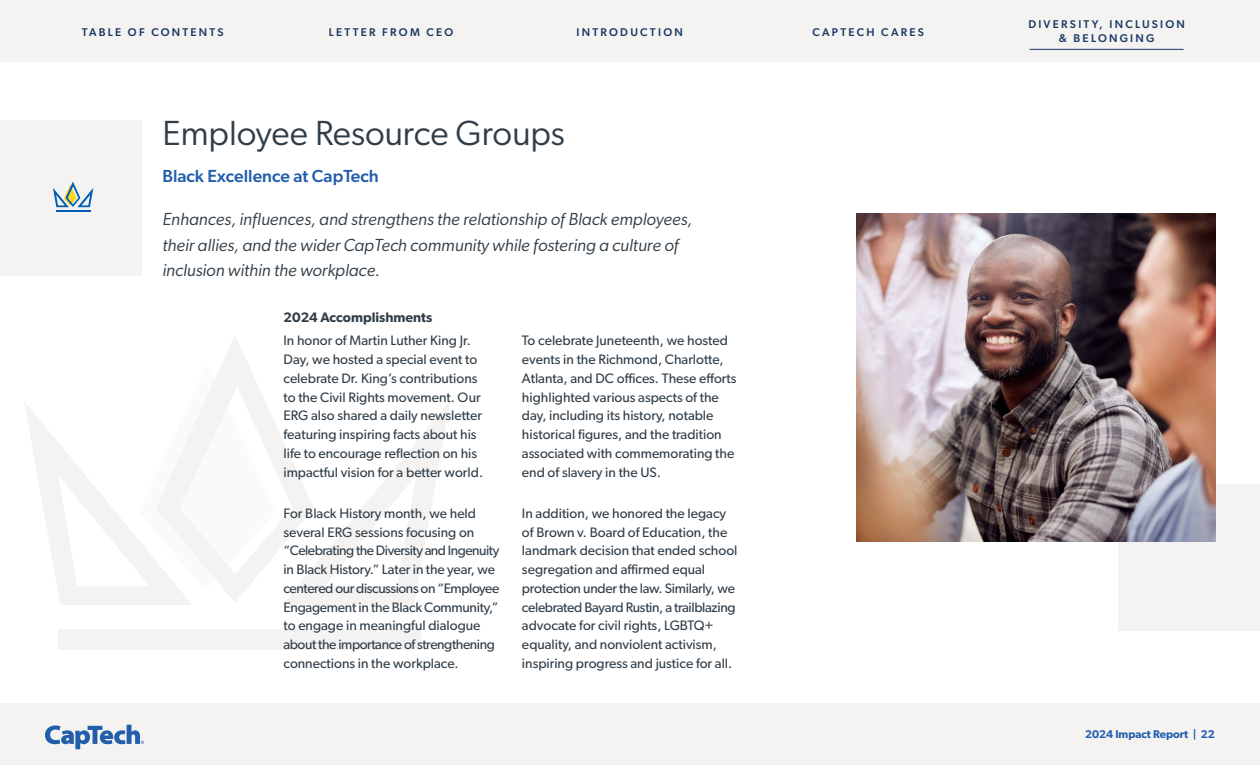
<style>
.page{position:relative;width:1260px;height:765px;background:#fff}
.page>*{position:absolute;margin:0;border:0;box-sizing:border-box;transform-origin:0 0}
.t1{font:35px "Gibson";color:#313e48}
.t2{font:italic 17.5px/25px "Gibson";color:#313e48}
.t3{font:500 17.5px "Gibson";color:#215eac}
.t4{font:13.75px/18.8px "Gibson";color:#313e48}
.t5{font:13.75px/18.8px "Gibson";letter-spacing:-.02em;color:#313e48}
.t6{font:600 13.75px "Gibson";color:#313e48}
.t7{font:500 11.25px/13.5px "Gibson";letter-spacing:.2em;color:#173963;text-align:center}
.t8{font:600 11.25px "Gibson";color:#215eac}
</style>
<div class="page">
<div style="left:0;top:704px;width:1260px;height:61px;background:#f4f3f2"></div>
<svg style="left:45px;top:725px;width:99px;height:24px"></svg>
<div style="left:0;top:0;width:1260px;height:61px;background:#f4f3f2"></div>
<hr style="left:1030px;top:49px;width:153px;height:1px;background:#173963">
<div style="left:0;top:120px;width:142px;height:155px;background:#f4f3f2"></div>
<svg style="left:53px;top:182px;width:40px;height:25px"></svg>
<hr style="left:56px;top:210px;width:35px;height:2px;background:#005eb8">
<svg style="left:283px;top:402px;width:167px;height:203px"></svg>
<svg style="left:25px;top:403px;width:167px;height:202px"></svg>
<svg style="left:156px;top:337px;width:158px;height:266px"></svg>
<div style="left:58px;top:630px;width:362px;height:20px;background:#f4f3f2"></div>
<div style="left:1118px;top:484px;width:142px;height:146px;background:#f4f3f2"></div>
<img style="left:857px;top:213px;width:359px;height:328px">
<p class="t7" style="left:82px;top:25px;width:143px">TABLE OF CONTENTS</p>
<p class="t7" style="left:329px;top:25px;width:126px">LETTER FROM CEO</p>
<p class="t7" style="left:577px;top:25px;width:108px">INTRODUCTION</p>
<p class="t7" style="left:812px;top:25px;width:113px">CAPTECH CARES</p>
<p class="t7" style="left:1028px;top:17px;width:158px">DIVERSITY, INCLUSION &amp; BELONGING</p>
<h1 class="t1" style="left:162px;top:112px;width:404px">Employee Resource Groups</h1>
<p class="t3" style="left:162px;top:166px;width:218px">Black Excellence at CapTech</p>
<p class="t2" style="left:162px;top:207px;width:531px">Enhances, influences, and strengthens the relationship of Black employees, their allies, and the wider CapTech community while fostering a culture of inclusion within the workplace.</p>
<p class="t6" style="left:284px;top:309px;width:150px">2024 Accomplishments</p>
<p class="t4" style="left:284px;top:331px;width:201px">In honor of Martin Luther King Jr.<br>Day, we hosted a special event to celebrate Dr. King’s contributions to the Civil Rights movement. Our ERG also shared a daily newsletter featuring inspiring facts about his life to encourage reflection on his impactful vision for a better world.</p>
<p class="t5" style="left:284px;top:503px;width:217px">For Black History month, we held several ERG sessions focusing on “Celebrating the Diversity and Ingenuity in Black History.” Later in the year, we centered our discussions on “Employee Engagement in the Black Community,” to engage in meaningful dialogue about the importance of strengthening connections in the workplace.</p>
<p class="t4" style="left:522px;top:331px;width:216px">To celebrate Juneteenth, we hosted events in the Richmond, Charlotte, Atlanta, and DC offices. These efforts highlighted various aspects of the day, including its history, notable historical figures, and the tradition associated with commemorating the end of slavery in the US.</p>
<p class="t4" style="left:522px;top:504px;width:217px">In addition, we honored the legacy of Brown v. Board of Education, the landmark decision that ended school segregation and affirmed equal protection under the law. Similarly, we celebrated Bayard Rustin, a trailblazing advocate for civil rights, LGBTQ+ equality, and nonviolent activism, inspiring progress and justice for all.</p>
<p class="t8" style="left:1085px;top:727px;width:131px">2024 Impact Report | 22</p>
</div>
